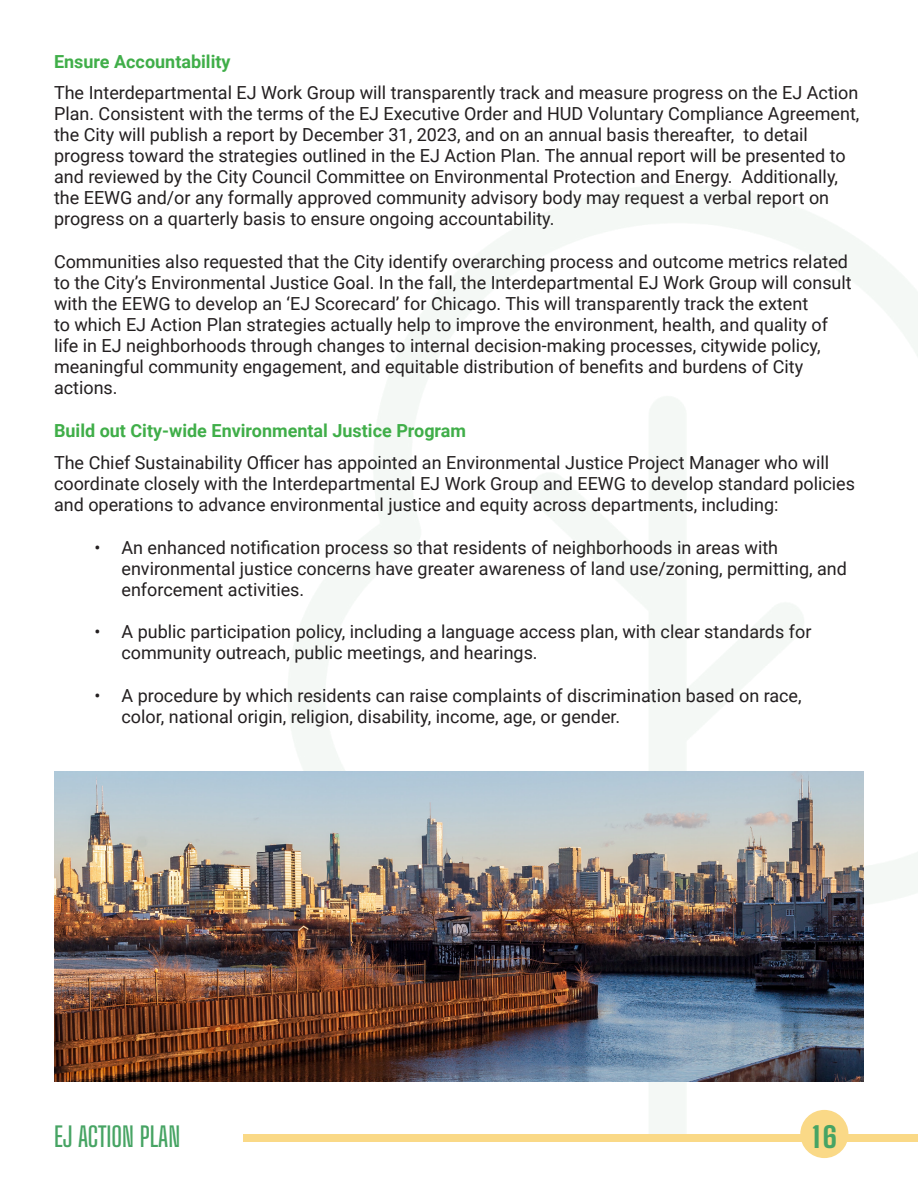
<style>
.page{position:relative;width:918px;height:1188px;background:#fff}
.page>*{position:absolute;margin:0;border:0;box-sizing:border-box;transform-origin:0 0}
.t1{font:100 28.5px "Big Shoulders 10 pt";color:#47a464}
.t2{font:600 27px "Big Shoulders Display";color:#47a464}
.Body{font:18px/21px "Roboto";color:#231f20}
.Paragraph_Style_1{font:700 18px "Roboto";color:#40ae49}
</style>
<div class="page">
<div style="left:243px;top:1134px;width:675px;height:7px;background:#fad987"></div>
<div style="left:800px;top:1110px;width:48px;height:48px;background:#fad987;border-radius:50%"></div>
<img style="left:275px;top:185px;width:643px;height:949px">
<img style="left:54px;top:771px;width:810px;height:310px">
<p class="Paragraph_Style_1" style="left:54px;top:48px;width:178px">Ensure Accountability</p>
<p class="Body" style="left:54px;top:82px;width:807px">The Interdepartmental EJ Work Group will transparently track and measure progress on the EJ Action Plan. Consistent with the terms of the EJ Executive Order and HUD Voluntary Compliance Agreement, the City will publish a report by December 31, 2023, and on an annual basis thereafter, to detail progress toward the strategies outlined in the EJ Action Plan. The annual report will be presented to and reviewed by the City Council Committee on Environmental Protection and Energy. Additionally, the EEWG and/or any formally approved community advisory body may request a verbal report on progress on a quarterly basis to ensure ongoing accountability.</p>
<p class="Body" style="left:54px;top:250px;width:799px">Communities also requested that the City identify overarching process and outcome metrics related to the City’s Environmental Justice Goal. In the fall, the Interdepartmental EJ Work Group will consult with the EEWG to develop an ‘EJ Scorecard’ for Chicago. This will transparently track the extent<br>to which EJ Action Plan strategies actually help to improve the environment, health, and quality of life in EJ neighborhoods through changes to internal decision-making processes, citywide policy, meaningful community engagement, and equitable distribution of benefits and burdens of City actions.</p>
<p class="Paragraph_Style_1" style="left:54px;top:418px;width:414px">Build out City-wide Environmental Justice Program</p>
<p class="Body" style="left:54px;top:451px;width:803px">The Chief Sustainability Officer has appointed an Environmental Justice Project Manager who will coordinate closely with the Interdepartmental EJ Work Group and EEWG to develop standard policies and operations to advance environmental justice and equity across departments, including:</p>
<p class="Body" style="left:122px;top:536px;width:727px;text-indent:-27px">• An enhanced notification process so that residents of neighborhoods in areas with environmental justice concerns have greater awareness of land use/zoning, permitting, and enforcement activities.</p>
<p class="Body" style="left:122px;top:621px;width:691px;text-indent:-27px">• A public participation policy, including a language access plan, with clear standards for community outreach, public meetings, and hearings.</p>
<p class="Body" style="left:122px;top:684px;width:682px;text-indent:-27px">• A procedure by which residents can raise complaints of discrimination based on race, color, national origin, religion, disability, income, age, or gender.</p>
<h2 class="t2" style="left:54px;top:1116px;width:128px">EJ ACTION PLAN</h2>
<h1 class="t1" style="left:812px;top:1117px;width:26px">16</h1>
</div>
